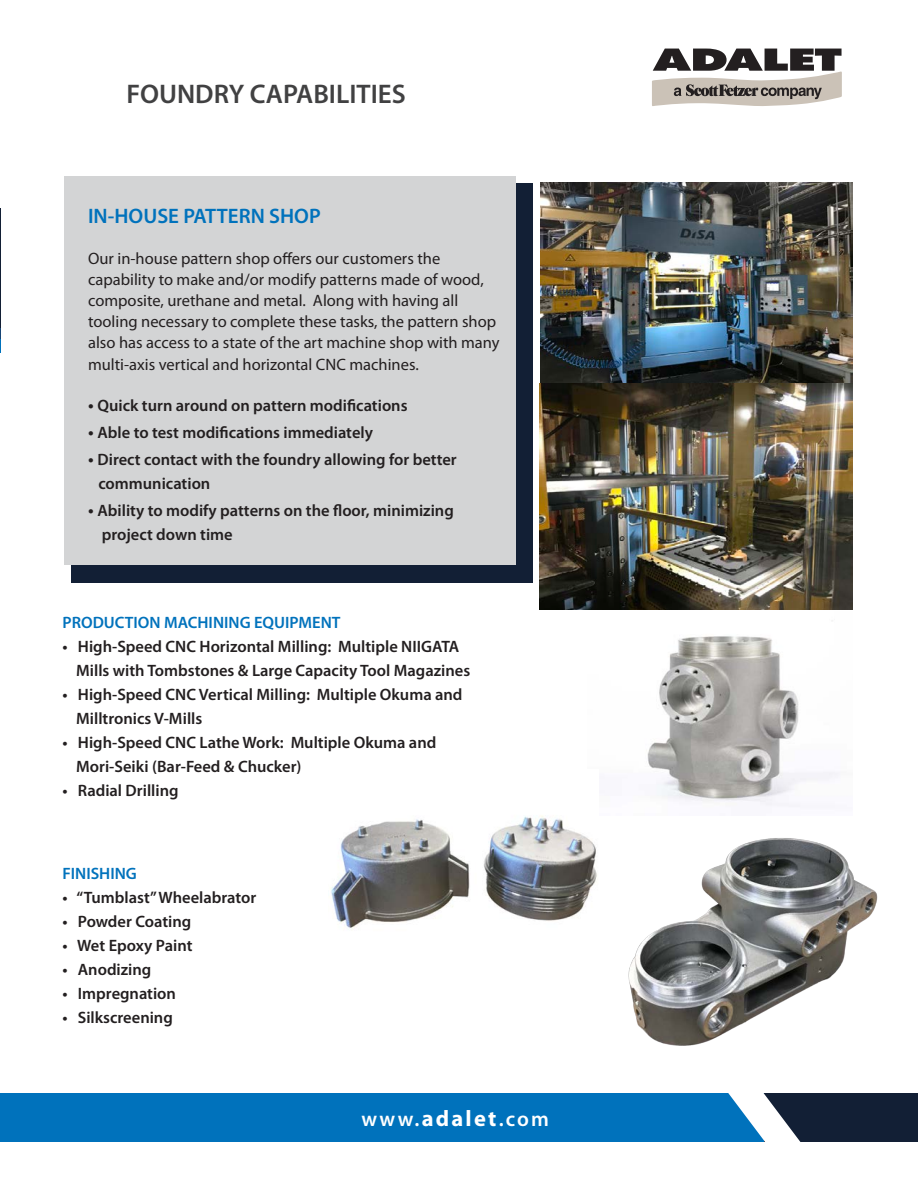
<style>
.page{position:relative;width:918px;height:1188px;background:#fff}
.page>*{position:absolute;margin:0;border:0;box-sizing:border-box;transform-origin:0 0}
.t1{font:600 27px "Myriad Pro";color:#414142}
.t2{font:600 21px "Myriad Pro";color:#0072bc}
.t3{font:600 21px "Myriad Pro";letter-spacing:.11em;color:#fff}
.t4{font:600 16.5px "Myriad Pro";color:#231f20}
.t5{font:16.5px/21.1px "Myriad Pro";color:#231f20}
.t6{font:600 16.5px "Myriad Pro";color:#0072bc}
.s1{font-size:18px}
.s2{font-weight:700;font-size:22.5px}
</style>
<div class="page">
<img style="left:647px;top:620px;width:192px;height:187px">
<div style="left:71px;top:183px;width:462px;height:400px;background:#121f35"></div>
<hr style="left:0;top:245px;width:1px;height:108px;background:#0072bc">
<hr style="left:0;top:231px;width:1px;height:108px;background:#174575">
<hr style="left:0;top:208px;width:1px;height:120px;background:#121f35">
<div style="left:726px;top:1093px;width:192px;height:48px;background:#121f35"></div>
<div style="left:0;top:1093px;width:764px;height:48px;background:#0072bc"></div>
<svg style="left:726px;top:1093px;width:76px;height:49px"></svg>
<div style="left:64px;top:176px;width:452px;height:388px;background:#d3d4d5"></div>
<svg style="left:652px;top:49px;width:190px;height:57px"></svg>
<img style="left:539px;top:183px;width:314px;height:426px">
<img style="left:628px;top:838px;width:250px;height:208px">
<img style="left:330px;top:815px;width:267px;height:114px">
<p class="t1" style="left:126px;top:77px;width:281px">FOUNDRY CAPABILITIES</p>
<p class="t2" style="left:88px;top:203px;width:234px">IN-HOUSE PATTERN SHOP</p>
<p class="t5" style="left:88px;top:248px;width:413px">Our in-house pattern shop offers our customers the capability to make and/or modify patterns made of wood, composite, urethane and metal. Along with having all tooling necessary to complete these tasks, the pattern shop also has access to a state of the art machine shop with many multi-axis vertical and horizontal CNC machines.</p>
<p class="t4" style="left:88px;top:395px;width:321px"><span class="s1">•</span> Quick turn around on pattern modifications</p>
<p class="t4" style="left:88px;top:422px;width:286px"><span class="s1">•</span> Able to test modifications immediately</p>
<p class="t4" style="left:88px;top:449px;width:370px"><span class="s1">•</span> Direct contact with the foundry allowing for better</p>
<p class="t4" style="left:98px;top:473px;width:114px">communication</p>
<p class="t4" style="left:88px;top:500px;width:367px"><span class="s1">•</span> Ability to modify patterns on the floor, minimizing</p>
<p class="t4" style="left:102px;top:524px;width:133px">project down time</p>
<p class="t6" style="left:62px;top:612px;width:280px">PRODUCTION MACHINING EQUIPMENT</p>
<p class="t4" style="left:62px;top:636px;width:398px">• High-Speed CNC Horizontal Milling: Multiple NIIGATA</p>
<p class="t4" style="left:76px;top:660px;width:396px">Mills with Tombstones &amp; Large Capacity Tool Magazines</p>
<p class="t4" style="left:62px;top:684px;width:402px">• High-Speed CNC Vertical Milling: Multiple Okuma and</p>
<p class="t4" style="left:76px;top:708px;width:128px">Milltronics V-Mills</p>
<p class="t4" style="left:62px;top:732px;width:375px">• High-Speed CNC Lathe Work: Multiple Okuma and</p>
<p class="t4" style="left:76px;top:756px;width:227px">Mori-Seiki (Bar-Feed &amp; Chucker)</p>
<p class="t4" style="left:62px;top:780px;width:118px">• Radial Drilling</p>
<p class="t6" style="left:62px;top:863px;width:76px">FINISHING</p>
<p class="t4" style="left:62px;top:887px;width:195px">• “Tumblast” Wheelabrator</p>
<p class="t4" style="left:62px;top:911px;width:130px">• Powder Coating</p>
<p class="t4" style="left:62px;top:935px;width:132px">• Wet Epoxy Paint</p>
<p class="t4" style="left:62px;top:959px;width:90px">• Anodizing</p>
<p class="t4" style="left:62px;top:983px;width:115px">• Impregnation</p>
<p class="t4" style="left:62px;top:1007px;width:112px">• Silkscreening</p>
<p class="t3" style="left:361px;top:1105px;width:189px">www.<span class="s2">adalet</span>.com</p>
</div>
